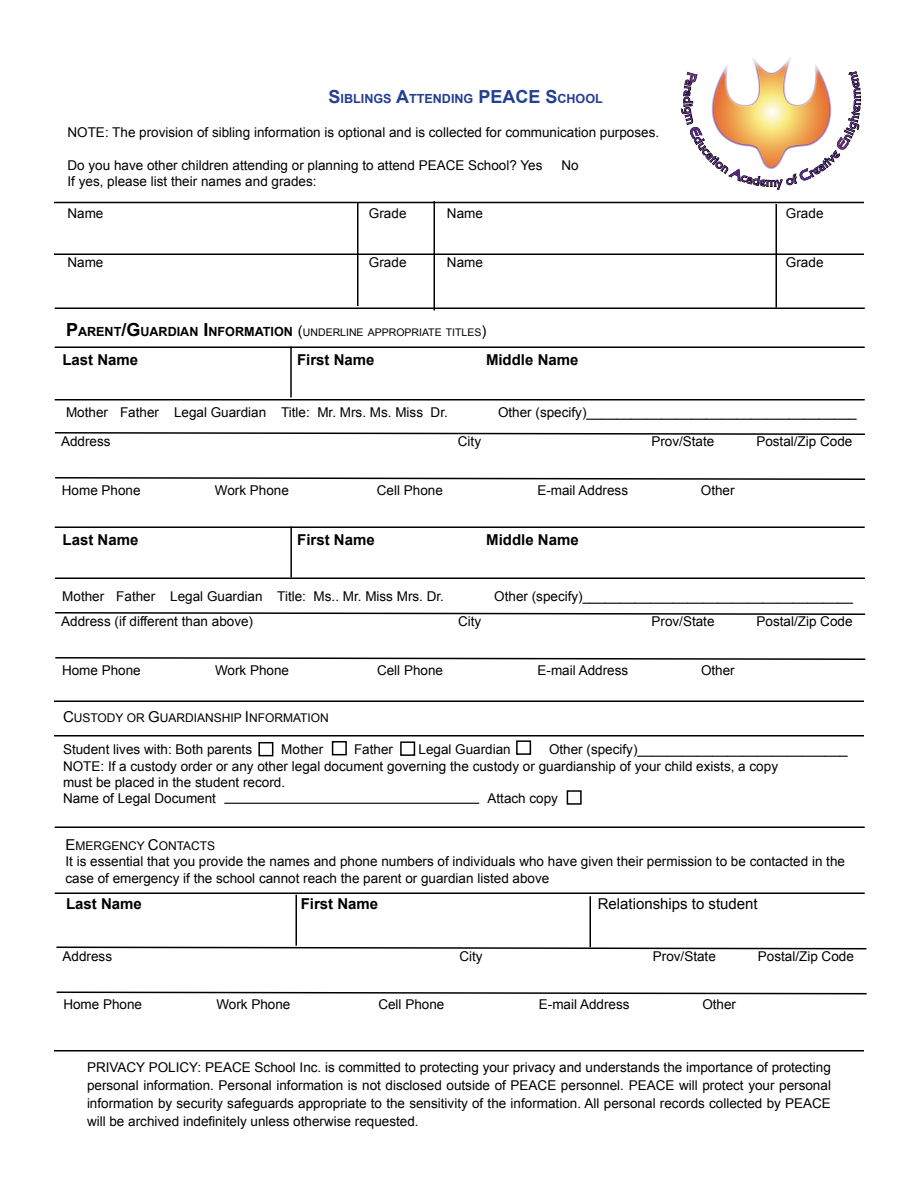
<style>
.page{position:relative;width:918px;height:1188px;background:#fff}
.page>*{position:absolute;margin:0;border:0;box-sizing:border-box;transform-origin:0 0}
.t1{font:700 15px "Arial";color:#000}
.t2{font:15px "Arial";color:#000}
.t3{font:13.5px/16.2px "Arial";color:#000}
.t4{font:700 12.6px "Arial";color:#25408f}
.t5{font:700 12.6px "Arial";color:#000}
.t6{font:12px "Arial";color:#000}
.t7{font:10.5px "Arial";color:#000}
.s1{font-size:18px}
.s2{font-weight:700;font-size:12.6px}
.s3{font-weight:700;font-size:18px}
.s4{font-size:15px}
</style>
<div class="page">
<hr style="left:290px;top:346px;width:2px;height:52px;background:#000">
<hr style="left:54px;top:202px;width:810px;height:1px;background:#000">
<hr style="left:55px;top:307px;width:810px;height:2px;background:#000">
<hr style="left:54px;top:254px;width:810px;height:1px;background:#000">
<hr style="left:434px;top:201px;width:1px;height:109px;background:#000">
<svg style="left:54px;top:432px;width:811px;height:3px"></svg>
<svg style="left:55px;top:477px;width:811px;height:3px"></svg>
<hr style="left:54px;top:700px;width:810px;height:2px;background:#000">
<hr style="left:55px;top:346px;width:810px;height:2px;background:#000">
<hr style="left:55px;top:399px;width:810px;height:1px;background:#000">
<hr style="left:55px;top:526px;width:810px;height:2px;background:#000">
<hr style="left:290px;top:526px;width:2px;height:51px;background:#000">
<svg style="left:55px;top:612px;width:811px;height:3px"></svg>
<svg style="left:55px;top:657px;width:811px;height:3px"></svg>
<hr style="left:55px;top:577px;width:810px;height:2px;background:#000">
<hr style="left:54px;top:735px;width:810px;height:1px;background:#000">
<hr style="left:357px;top:202px;width:1px;height:104px;background:#000">
<hr style="left:776px;top:204px;width:1px;height:104px;background:#000">
<div style="left:258px;top:742px;width:15px;height:14px;border:2px solid #000"></div>
<div style="left:332px;top:741px;width:15px;height:14px;border:2px solid #000"></div>
<div style="left:400px;top:741px;width:15px;height:15px;border:2px solid #000"></div>
<div style="left:516px;top:740px;width:15px;height:15px;border:2px solid #000"></div>
<div style="left:567px;top:790px;width:15px;height:15px;border:2px solid #000"></div>
<hr style="left:224px;top:803px;width:255px;height:1px;background:#000">
<svg style="left:56px;top:946px;width:811px;height:4px"></svg>
<svg style="left:56px;top:991px;width:811px;height:4px"></svg>
<hr style="left:55px;top:892px;width:810px;height:2px;background:#000">
<hr style="left:295px;top:895px;width:2px;height:51px;background:#000">
<hr style="left:589px;top:896px;width:2px;height:51px;background:#000">
<hr style="left:55px;top:826px;width:810px;height:2px;background:#000">
<hr style="left:54px;top:1050px;width:810px;height:2px;background:#000">
<svg style="left:681px;top:57px;width:180px;height:133px"></svg>
<p class="t4" style="left:329px;top:90px;width:276px"><span class="s1">S</span>IBLINGS <span class="s1">A</span>TTENDING <span class="s1">PEACE S</span>CHOOL</p>
<p class="t3" style="left:68px;top:125px;width:593px">NOTE: The provision of sibling information is optional and is collected for communication purposes.</p>
<p class="t3" style="left:68px;top:157px;width:477px">Do you have other children attending or planning to attend PEACE School? Yes</p>
<p class="t3" style="left:561px;top:157px;width:19px">No</p>
<p class="t3" style="left:68px;top:173px;width:251px">If yes, please list their names and grades:</p>
<p class="t3" style="left:68px;top:206px;width:38px">Name</p>
<p class="t3" style="left:369px;top:206px;width:39px">Grade</p>
<p class="t3" style="left:447px;top:206px;width:38px">Name</p>
<p class="t3" style="left:786px;top:206px;width:39px">Grade</p>
<p class="t3" style="left:68px;top:254px;width:38px">Name</p>
<p class="t3" style="left:369px;top:254px;width:39px">Grade</p>
<p class="t3" style="left:447px;top:254px;width:38px">Name</p>
<p class="t3" style="left:786px;top:254px;width:39px">Grade</p>
<p class="t5" style="left:66px;top:323px;width:22px"><span class="s1">P</span>ARE</p>
<p class="t7" style="left:105px;top:325px;width:383px"><span class="s2">NT</span><span class="s3">/G</span> <span class="s2">UARDIAN</span> <span class="s3">I</span> <span class="s2">NFORMATION</span> <span class="s4">(</span>UNDERLINE APPROPRIATE TITLES<span class="s4">)</span></p>
<p class="t1" style="left:62px;top:350px;width:77px">Last Name</p>
<p class="t1" style="left:297px;top:350px;width:79px">First Name</p>
<p class="t1" style="left:486px;top:350px;width:94px">Middle Name</p>
<p class="t3" style="left:66px;top:404px;width:383px">Mother Father Legal Guardian Title: Mr. Mrs. Ms. Miss Dr.</p>
<p class="t3" style="left:498px;top:404px;width:360px">Other (specify)____________________________________</p>
<p class="t3" style="left:61px;top:434px;width:51px">Address</p>
<p class="t3" style="left:458px;top:434px;width:25px">City</p>
<p class="t3" style="left:651px;top:434px;width:65px">Prov/State</p>
<p class="t3" style="left:756px;top:434px;width:98px">Postal/Zip Code</p>
<p class="t3" style="left:62px;top:482px;width:80px">Home Phone</p>
<p class="t3" style="left:215px;top:482px;width:76px">Work Phone</p>
<p class="t3" style="left:377px;top:482px;width:68px">Cell Phone</p>
<p class="t3" style="left:537px;top:482px;width:92px">E-mail Address</p>
<p class="t3" style="left:701px;top:482px;width:35px">Other</p>
<p class="t1" style="left:63px;top:530px;width:77px">Last Name</p>
<p class="t1" style="left:297px;top:530px;width:79px">First Name</p>
<p class="t1" style="left:486px;top:530px;width:94px">Middle Name</p>
<p class="t3" style="left:62px;top:588px;width:383px">Mother Father Legal Guardian Title: Ms.. Mr. Miss Mrs. Dr.</p>
<p class="t3" style="left:494px;top:588px;width:360px">Other (specify)____________________________________</p>
<p class="t3" style="left:61px;top:614px;width:193px">Address (if different than above)</p>
<p class="t3" style="left:458px;top:614px;width:25px">City</p>
<p class="t3" style="left:652px;top:614px;width:65px">Prov/State</p>
<p class="t3" style="left:757px;top:614px;width:98px">Postal/Zip Code</p>
<p class="t3" style="left:62px;top:662px;width:80px">Home Phone</p>
<p class="t3" style="left:215px;top:662px;width:76px">Work Phone</p>
<p class="t3" style="left:377px;top:662px;width:68px">Cell Phone</p>
<p class="t3" style="left:538px;top:662px;width:92px">E-mail Address</p>
<p class="t3" style="left:701px;top:662px;width:35px">Other</p>
<p class="t6" style="left:63px;top:710px;width:267px"><span class="s4">C</span>USTODY OR <span class="s4">G</span>UARDIANSHIP <span class="s4">I</span>NFORMATION</p>
<p class="t3" style="left:63px;top:742px;width:191px">Student lives with: Both parents</p>
<p class="t3" style="left:281px;top:742px;width:44px">Mother</p>
<p class="t3" style="left:354px;top:742px;width:41px">Father</p>
<p class="t3" style="left:419px;top:742px;width:94px">Legal Guardian</p>
<p class="t3" style="left:63px;top:742px;width:786px;text-indent:486px">Other (specify)____________________________ NOTE: If a custody order or any other legal document governing the custody or guardianship of your child exists, a copy<br>must be placed in the student record.<br>Name of Legal Document</p>
<p class="t3" style="left:488px;top:790px;width:72px">Attach copy</p>
<p class="t6" style="left:65px;top:838px;width:151px"><span class="s4">E</span>MERGENCY <span class="s4">C</span>ONTACTS</p>
<p class="t3" style="left:65px;top:854px;width:781px">It is essential that you provide the names and phone numbers of individuals who have given their permission to be contacted in the case of emergency if the school cannot reach the parent or guardian listed above</p>
<p class="t1" style="left:66px;top:894px;width:77px">Last Name</p>
<p class="t1" style="left:301px;top:894px;width:79px">First Name</p>
<p class="t2" style="left:598px;top:894px;width:162px">Relationships to student</p>
<p class="t3" style="left:63px;top:948px;width:51px">Address</p>
<p class="t3" style="left:459px;top:948px;width:25px">City</p>
<p class="t3" style="left:653px;top:948px;width:65px">Prov/State</p>
<p class="t3" style="left:758px;top:948px;width:98px">Postal/Zip Code</p>
<p class="t3" style="left:63px;top:997px;width:80px">Home Phone</p>
<p class="t3" style="left:216px;top:997px;width:76px">Work Phone</p>
<p class="t3" style="left:378px;top:997px;width:68px">Cell Phone</p>
<p class="t3" style="left:539px;top:997px;width:92px">E-mail Address</p>
<p class="t3" style="left:702px;top:997px;width:35px">Other</p>
<p class="t3" style="left:87px;top:1058px;width:745px;line-height:18.1px;text-align:justify">PRIVACY POLICY: PEACE School Inc. is committed to protecting your privacy and understands the importance of protecting personal information. Personal information is not disclosed outside of PEACE personnel. PEACE will protect your personal information by security safeguards appropriate to the sensitivity of the information. All personal records collected by PEACE will be archived indefinitely unless otherwise requested.</p>
</div>
